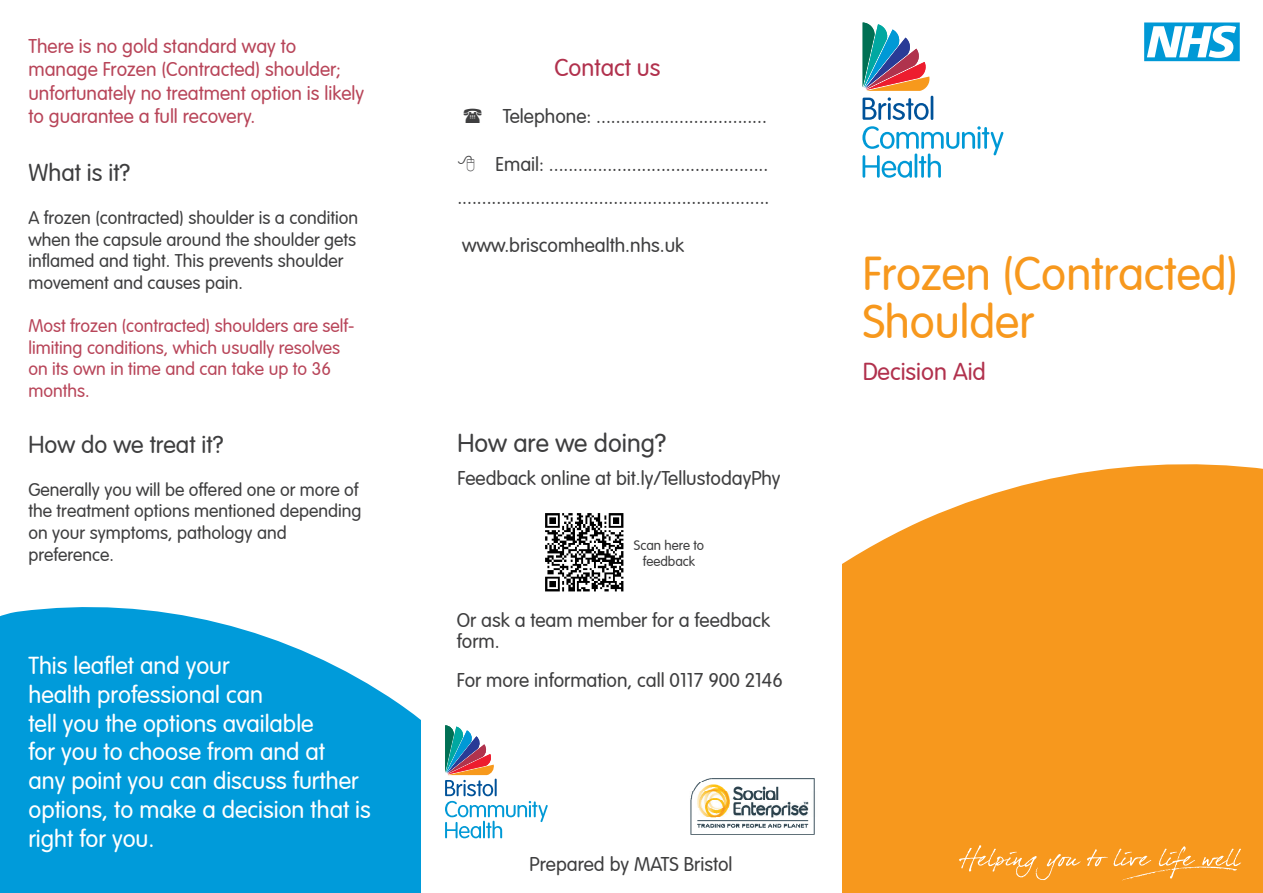
<style>
.page{position:relative;width:1263px;height:893px;background:#fff}
.page>*{position:absolute;margin:0;border:0;box-sizing:border-box;transform-origin:0 0}
.t1{font:300 46.5px/48px "VAG Rounded";color:#f7981d}
.t2{font:300 25.5px "VAG Rounded";color:#3e3e3f}
.t3{font:300 24px/28.8px "VAG Rounded";color:#fff}
.t4{font:300 24px "VAG Rounded";color:#3e3e3f}
.t5{font:300 24px "VAG Rounded";color:#b1314d}
.t6{font:300 19.5px/33px "VAG Rounded";color:#3e3e3f;text-align:right}
.t7{font:300 19.5px/23.4px "VAG Rounded";color:#b84559}
.t8{font:300 18px/21.6px "VAG Rounded";color:#3e3e3f}
.t9{font:300 18px/21.6px "VAG Rounded";color:#b84559}
.t10{font:300 13.5px/16.2px "VAG Rounded";color:#3e3e3f;text-align:center}
</style>
<div class="page">
<svg style="left:0;top:607px;width:421px;height:286px;background:#19a5dd"></svg>
<div style="left:842px;top:464px;width:421px;height:429px;background:#f7981d"></div>
<svg style="left:862px;top:97px;width:66px;height:23px"></svg>
<hr style="left:931px;top:96px;width:2px;height:24px;background:#005299">
<svg style="left:862px;top:126px;width:141px;height:52px"></svg>
<svg style="left:863px;top:23px;width:67px;height:68px"></svg>
<svg style="left:959px;top:845px;width:121px;height:35px;background:#f7a235"></svg>
<svg style="left:1087px;top:846px;width:154px;height:35px;background:#f7a234"></svg>
<svg style="left:445px;top:725px;width:103px;height:113px"></svg>
<img style="left:690px;top:778px;width:125px;height:57px">
<svg style="left:1144px;top:23px;width:96px;height:38px"></svg>
<img style="left:545px;top:513px;width:79px;height:79px">
<p class="t7" style="left:28px;top:35px;width:337px">There is no gold standard way to manage Frozen (Contracted) shoulder; unfortunately no treatment option is likely to guarantee a full recovery.</p>
<p class="t4" style="left:28px;top:159px;width:103px">What is it?</p>
<p class="t8" style="left:28px;top:207px;width:331px">A frozen (contracted) shoulder is a condition when the capsule around the shoulder gets inflamed and tight. This prevents shoulder movement and causes pain.</p>
<p class="t9" style="left:28px;top:315px;width:328px">Most frozen (contracted) shoulders are self&shy;limiting conditions, which usually resolves on its own in time and can take up to 36 months.</p>
<p class="t4" style="left:28px;top:430px;width:196px">How do we treat it?</p>
<p class="t8" style="left:28px;top:479px;width:335px">Generally you will be offered one or more of the treatment options mentioned depending on your symptoms, pathology and preference.</p>
<p class="t3" style="left:28px;top:652px;width:203px">This leaflet and your</p>
<p class="t3" style="left:28px;top:681px;width:236px">health professional can</p>
<p class="t3" style="left:28px;top:709px;width:287px">tell you the options available</p>
<p class="t3" style="left:28px;top:738px;width:344px">for you to choose from and at<br>any point you can discuss further options, to make a decision that is right for you.</p>
<p class="t5" style="left:554px;top:54px;width:108px">Contact us</p>
<p class="t6" style="left:503px;top:101px;width:265px">Telephone: ...................................</p>
<p class="t6" style="left:457px;top:148px;width:313px">Email: ............................................. ................................................................</p>
<p class="t6" style="left:462px;top:229px;width:223px">www.briscomhealth.nhs.uk</p>
<p class="t2" style="left:457px;top:428px;width:210px">How are we doing?</p>
<p class="t6" style="left:457px;top:462px;width:325px">Feedback online at bit.ly/TellustodayPhy</p>
<p class="t10" style="left:634px;top:538px;width:72px">Scan here to feedback</p>
<p class="t6" style="left:457px;top:610px;width:315px;line-height:21px;text-align:left">Or ask a team member for a feedback form.</p>
<p class="t6" style="left:457px;top:664px;width:327px">For more information, call 0117 900 2146</p>
<p class="t6" style="left:530px;top:848px;width:204px">Prepared by MATS Bristol</p>
<h1 class="t1" style="left:862px;top:251px;width:377px">Frozen (Contracted)<br>Shoulder</h1>
<p class="t5" style="left:862px;top:358px;width:125px">Decision Aid</p>
</div>
